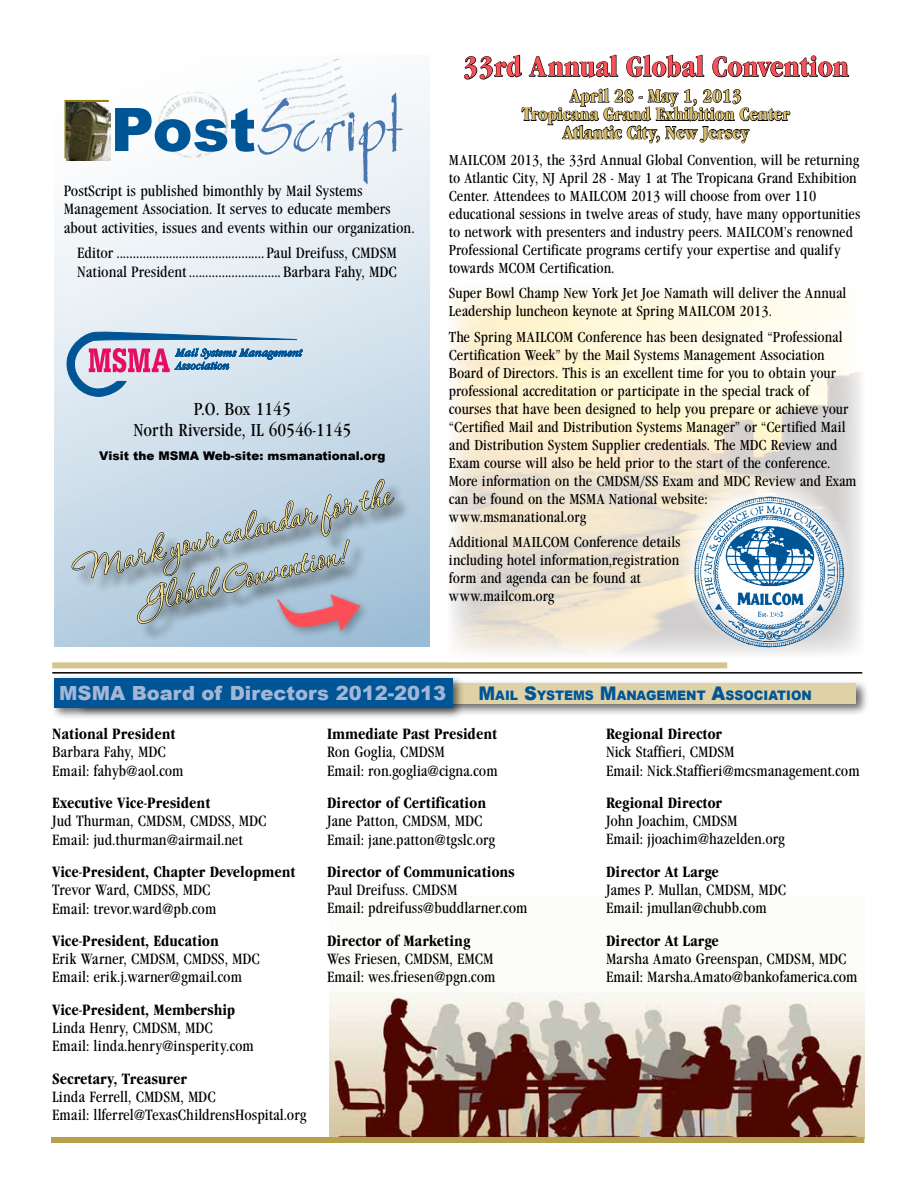
<style>
.page{position:relative;width:918px;height:1188px;background:#fff}
.page>*{position:absolute;margin:0;border:0;box-sizing:border-box;transform-origin:0 0}
.t1{font:73.95px "Bergell Let Plain";color:#4777ae}
.t2{font:43.5px/46.5px "P22 Corinthia";color:#f8e090;text-align:center}
.t3{font:28.5px "Garamond Condensed Bold DTC";color:#fd4f57}
.t4{font:900 19.5px "Arial";color:#a4b6d6}
.t5{font:18px/18.3px "Garamond Condensed Bold DTC";color:#dcc06e;text-align:center}
.t6{font:18px/21.6px "Garamond Condensed Book DTC";color:#000;text-align:center}
.t7{font:15.45px/18.3px "Garamond Condensed Book DTC";color:#000}
.t8{font:15.45px "Garamond Condensed Bold DTC";color:#000}
.t9{font:15px/18px "Garamond Condensed Book DTC";color:#000}
.t10{font:900 13.2px "Arial";color:#005596;scale:.95 1}
.t11{font:900 12px "Arial";color:#000}
.s1{font-family:"Arial";font-weight:900;font-size:60.15px;color:#005596}
.s2{font-size:18.75px}
</style>
<div class="page">
<svg style="left:54px;top:81px;width:375px;height:566px"></svg>
<img style="left:329px;top:993px;width:535px;height:144px">
<svg style="left:67px;top:331px;width:235px;height:66px;background:#b1b9d3"></svg>
<div style="left:75px;top:680px;width:794px;height:36px;background:#000;opacity:.6"></div>
<div style="left:78px;top:684px;width:778px;height:20px;background:#dfd2a7"></div>
<div style="left:50px;top:675px;width:415px;height:45px;background:#000;opacity:.6"></div>
<div style="left:54px;top:679px;width:398px;height:29px;background:#005596"></div>
<hr style="left:52px;top:672px;width:810px;height:2px;background:#000">
<div style="left:52px;top:662px;width:675px;height:6px;background:#d5c58f"></div>
<div style="left:51px;top:1137px;width:813px;height:6px;background:#b6a14d"></div>
<img style="left:153px;top:58px;width:201px;height:109px">
<svg style="left:64px;top:100px;width:45px;height:58px"></svg>
<img style="left:67px;top:102px;width:43px;height:58px">
<div style="left:75px;top:482px;width:337px;height:160px;background:#000;opacity:.5"></div>
<svg style="left:71px;top:478px;width:324px;height:147px;background:#a4b8c7"></svg>
<svg style="left:680px;top:477px;width:170px;height:170px;background:#efe9dd"></svg>
<img style="left:693px;top:497px;width:152px;height:152px">
<svg style="left:464px;top:54px;width:386px;height:90px"></svg>
<img style="left:261px;top:565px;width:112px;height:82px">
<h1 class="t1" style="left:111px;top:82px;width:293px"><span class="s1">Post</span>Script</h1>
<p class="t7" style="left:64px;top:182px;width:352px">PostScript is published bimonthly by Mail Systems<br>Management Association. It serves to educate members about activities, issues and events within our organization.</p>
<p class="t7" style="left:77px;top:244px;width:321px">Editor .............................................Paul Dreifuss, CMDSM<br>National President............................ Barbara Fahy, MDC</p>
<p class="t6" style="left:133px;top:398px;width:219px">P.O. Box 1145<br>North Riverside, IL 60546-1145</p>
<p class="t11" style="left:99px;top:447px;width:288px">Visit the MSMA Web-site: msmanational.org</p>
<h2 class="t2" style="left:70px;top:551px;width:326px;rotate:-14deg">Mark your calandar for the<br>Global Convention!</h2>
<h3 class="t3" style="left:463px;top:50px;width:387px">33rd Annual Global Convention</h3>
<p class="t5" style="left:522px;top:87px;width:269px">April 28 - May 1, 2013<br>Tropicana Grand Exhibition Center<br>Atlantic City, New Jersey</p>
<p class="t9" style="left:449px;top:151px;width:413px">MAILCOM 2013, the 33rd Annual Global Convention, will be returning to Atlantic City, NJ April 28 - May 1 at The Tropicana Grand Exhibition Center. Attendees to MAILCOM 2013 will choose from over 110 educational sessions in twelve areas of study, have many opportunities to network with presenters and industry peers. MAILCOM’s renowned Professional Certificate programs certify your expertise and qualify towards MCOM Certification.</p>
<p class="t9" style="left:449px;top:285px;width:399px">Super Bowl Champ New York Jet Joe Namath will deliver the Annual<br>Leadership luncheon keynote at Spring MAILCOM 2013.</p>
<p class="t9" style="left:449px;top:328px;width:409px">The Spring MAILCOM Conference has been designated “Professional Certification Week” by the Mail Systems Management Association Board of Directors. This is an excellent time for you to obtain your professional accreditation or participate in the special track of<br>courses that have been designed to help you prepare or achieve your “Certified Mail and Distribution Systems Manager” or “Certified Mail and Distribution System Supplier credentials. The MDC Review and Exam course will also be held prior to the start of the conference.<br>More information on the CMDSM/SS Exam and MDC Review and Exam can be found on the MSMA National website:<br>www.msmanational.org</p>
<p class="t9" style="left:449px;top:534px;width:233px">Additional MAILCOM Conference details including hotel information,registration form and agenda can be found at www.mailcom.org</p>
<h3 class="t4" style="left:59px;top:679px;width:389px">MSMA Board of Directors 2012-2013</h3>
<p class="t10" style="left:478px;top:686px;width:352px"><span class="s2">M</span>AIL <span class="s2">S</span>YSTEMS <span class="s2">M</span>ANAGEMENT <span class="s2">A</span>SSOCIATION</p>
<p class="t8" style="left:52px;top:725px;width:124px">National President</p>
<p class="t7" style="left:52px;top:743px;width:133px">Barbara Fahy, MDC<br>Email: fahyb@aol.com</p>
<p class="t8" style="left:52px;top:794px;width:159px">Executive Vice-President</p>
<p class="t7" style="left:52px;top:812px;width:216px">Jud Thurman, CMDSM, CMDSS, MDC<br>Email: jud.thurman@airmail.net</p>
<p class="t8" style="left:52px;top:863px;width:245px">Vice-President, Chapter Development</p>
<p class="t7" style="left:52px;top:881px;width:165px">Trevor Ward, CMDSS, MDC<br>Email: trevor.ward@pb.com</p>
<p class="t8" style="left:52px;top:932px;width:168px">Vice-President, Education</p>
<p class="t7" style="left:52px;top:950px;width:209px">Erik Warner, CMDSM, CMDSS, MDC<br>Email: erik.j.warner@gmail.com</p>
<p class="t8" style="left:52px;top:1001px;width:185px">Vice-President, Membership</p>
<p class="t7" style="left:52px;top:1019px;width:203px">Linda Henry, CMDSM, MDC<br>Email: linda.henry@insperity.com</p>
<p class="t8" style="left:52px;top:1070px;width:136px">Secretary, Treasurer</p>
<p class="t7" style="left:52px;top:1088px;width:256px">Linda Ferrell, CMDSM, MDC<br>Email: llferrel@TexasChildrensHospital.org</p>
<p class="t8" style="left:606px;top:725px;width:118px">Regional Director</p>
<p class="t7" style="left:606px;top:743px;width:255px">Nick Staffieri, CMDSM<br>Email: Nick.Staffieri@mcsmanagement.com</p>
<p class="t8" style="left:606px;top:794px;width:118px">Regional Director</p>
<p class="t7" style="left:606px;top:812px;width:180px">John Joachim, CMDSM<br>Email: jjoachim@hazelden.org</p>
<p class="t8" style="left:606px;top:863px;width:114px">Director At Large</p>
<p class="t7" style="left:606px;top:881px;width:182px">James P. Mullan, CMDSM, MDC<br>Email: jmullan@chubb.com</p>
<p class="t8" style="left:606px;top:932px;width:114px">Director At Large</p>
<p class="t7" style="left:606px;top:950px;width:253px">Marsha Amato Greenspan, CMDSM, MDC<br>Email: Marsha.Amato@bankofamerica.com</p>
<p class="t8" style="left:327px;top:725px;width:171px">Immediate Past President</p>
<p class="t7" style="left:327px;top:743px;width:172px">Ron Goglia, CMDSM<br>Email: ron.goglia@cigna.com</p>
<p class="t8" style="left:327px;top:794px;width:161px">Director of Certification</p>
<p class="t7" style="left:327px;top:812px;width:170px">Jane Patton, CMDSM, MDC<br>Email: jane.patton@tgslc.org</p>
<p class="t8" style="left:327px;top:863px;width:189px">Director of Communications</p>
<p class="t7" style="left:327px;top:881px;width:202px">Paul Dreifuss. CMDSM<br>Email: pdreifuss@buddlarner.com</p>
<p class="t8" style="left:327px;top:932px;width:145px">Director of Marketing</p>
<p class="t7" style="left:327px;top:950px;width:170px">Wes Friesen, CMDSM, EMCM<br>Email: wes.friesen@pgn.com</p>
</div>
